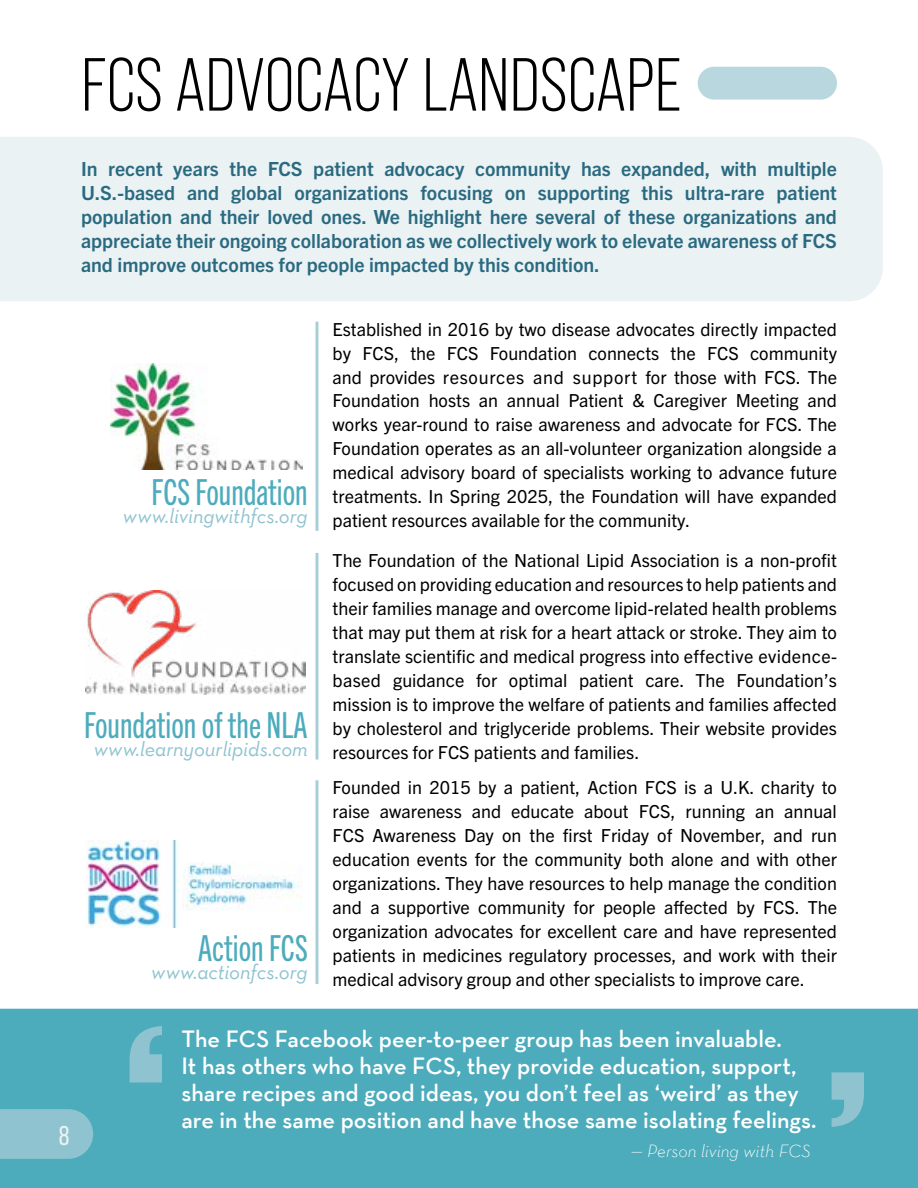
<style>
.page{position:relative;width:918px;height:1188px;background:#fff}
.page>*{position:absolute;margin:0;border:0;box-sizing:border-box;transform-origin:0 0}
.t1{font:75px "Bebas Neue Pro";color:#000}
.t2{font:36px "Trade Gothic Next LT Pro Cm";color:#4dacbc}
.t3{font:27px "Bebas Neue Pro";color:#ebf2f4}
.t4{font:600 24px/27px "Neutraface Text TT";color:#fff}
.t5{font:italic 21px "Neutraface Text TT";letter-spacing:-.005em;color:#8fc3d0}
.t6{font:700 19.5px/24px "Trade Gothic Next LT Pro";color:#2a6a80;text-align:justify}
.t7{font:18px/24px "Trade Gothic Next LT Pro";color:#000;text-align:justify}
.t8{font:italic 300 18px "Neutraface Text TT";color:#fff}
</style>
<div class="page">
<div style="left:0;top:1009px;width:918px;height:179px;background:#4dacbc"></div>
<svg style="left:0;top:1109px;width:93px;height:50px;background:#8ac1ce"></svg>
<div style="left:0;top:137px;width:883px;height:164px;background:#ebf2f4"></div>
<div style="left:698px;top:67px;width:139px;height:33px;background:#b8d7df;border-radius:16px"></div>
<img style="left:110px;top:364px;width:192px;height:106px">
<hr style="left:315px;top:322px;width:3px;height:209px;background:#a8cfd8">
<img style="left:85px;top:591px;width:220px;height:103px">
<hr style="left:315px;top:553px;width:3px;height:207px;background:#a8cfd8">
<img style="left:86px;top:841px;width:216px;height:87px">
<hr style="left:315px;top:780px;width:3px;height:204px;background:#a8cfd8">
<svg style="left:130px;top:1026px;width:32px;height:56px;background:#7fbdcb"></svg>
<svg style="left:832px;top:1072px;width:32px;height:55px;background:#7fbdcb"></svg>
<h1 class="t1" style="left:81px;top:43px;width:602px">FCS ADVOCACY LANDSCAPE</h1>
<p class="t6" style="left:81px;top:156px;width:758px">In recent years the FCS patient advocacy community has expanded, with multiple U.S.-based and global organizations focusing on supporting this ultra-rare patient population and their loved ones. We highlight here several of these organizations and appreciate their ongoing collaboration as we collectively work to elevate awareness of FCS and improve outcomes for people impacted by this condition.</p>
<h3 class="t3" style="left:59px;top:1120px;width:12px">8</h3>
<h2 class="t2" style="left:152px;top:468px;width:158px">FCS Foundation</h2>
<p class="t5" style="left:123px;top:502px;width:186px">www.livingwithfcs.org</p>
<h2 class="t2" style="left:84px;top:701px;width:225px">Foundation of the NLA</h2>
<p class="t5" style="left:94px;top:736px;width:216px">www.learnyourlipids.com</p>
<h2 class="t2" style="left:198px;top:924px;width:111px">Action FCS</h2>
<p class="t5" style="left:151px;top:959px;width:158px">www.actionfcs.org</p>
<p class="t7" style="left:333px;top:316px;width:506px">Established in 2016 by two disease advocates directly impacted by FCS, the FCS Foundation connects the FCS community and provides resources and support for those with FCS. The Foundation hosts an annual Patient &amp; Caregiver Meeting and works year-round to raise awareness and advocate for FCS. The Foundation operates as an all-volunteer organization alongside a medical advisory board of specialists working to advance future treatments. In Spring 2025, the Foundation will have expanded patient resources available for the community.</p>
<p class="t7" style="left:333px;top:547px;width:506px">The Foundation of the National Lipid Association is a non-profit focused on providing education and resources to help patients and their families manage and overcome lipid-related health problems that may put them at risk for a heart attack or stroke. They aim to translate scientific and medical progress into effective evidence&shy;based guidance for optimal patient care. The Foundation’s mission is to improve the welfare of patients and families affected by cholesterol and triglyceride problems. Their website provides resources for FCS patients and families.</p>
<p class="t7" style="left:333px;top:774px;width:506px">Founded in 2015 by a patient, Action FCS is a U.K. charity to raise awareness and educate about FCS, running an annual FCS Awareness Day on the first Friday of November, and run education events for the community both alone and with other organizations. They have resources to help manage the condition and a supportive community for people affected by FCS. The organization advocates for excellent care and have represented patients in medicines regulatory processes, and work with their medical advisory group and other specialists to improve care.</p>
<p class="t4" style="left:181px;top:1025px;width:637px">The FCS Facebook peer-to-peer group has been invaluable.<br>It has others who have FCS, they provide education, support, share recipes and good ideas, you don’t feel as ‘weird’ as they are in the same position and have those same isolating feelings.</p>
<p class="t8" style="left:631px;top:1139px;width:182px">— Person living with FCS</p>
</div>
